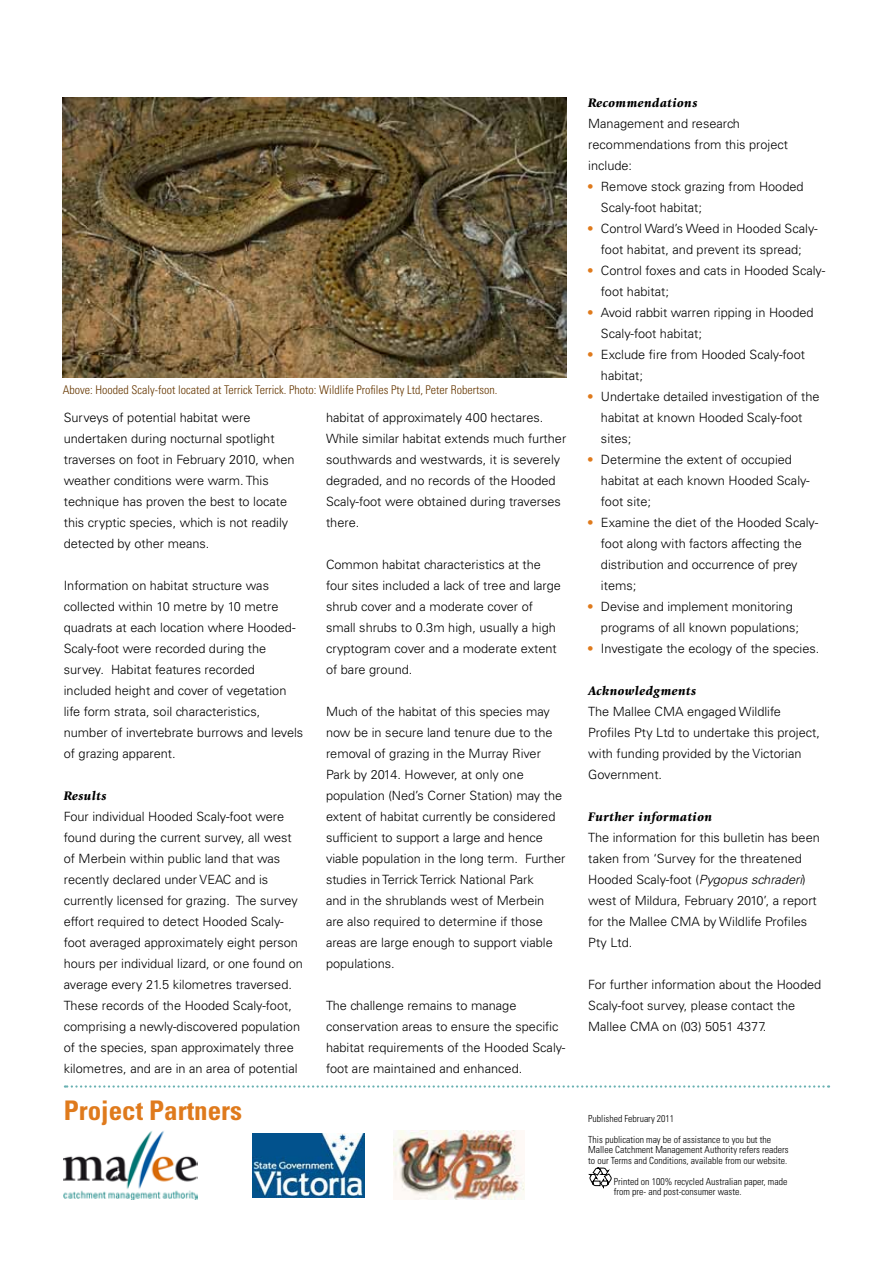
<style>
.page{position:relative;width:893px;height:1263px;background:#fff}
.page>*{position:absolute;margin:0;border:0;box-sizing:border-box;transform-origin:0 0}
.t1{font:700 condensed 27px "Univers LT Std";color:#df7a1c}
.t2{font:italic 900 12.9px "Giovanni Std";letter-spacing:.03em;color:#000}
.t3{font:300 12.75px/21px "Univers LT Std";color:#000}
.t4{font:300 condensed 12px "Univers LT Std";color:#663700}
.t5{font:300 condensed 9.75px/10.5px "Univers LT Std";color:#000}
.s1{font-weight:400;color:#df7a1c}
.s2{font-style:italic}
</style>
<div class="page">
<img style="left:63px;top:97px;width:504px;height:281px">
<img style="left:394px;top:1130px;width:130px;height:69px">
<img style="left:253px;top:1133px;width:112px;height:64px">
<svg style="left:589px;top:1167px;width:23px;height:22px"></svg>
<img style="left:64px;top:1131px;width:134px;height:68px">
<svg style="left:65px;top:1085px;width:764px;height:3px"></svg>
<p class="t4" style="left:63px;top:383px;width:436px">Above: Hooded Scaly-foot located at Terrick Terrick. Photo: Wildlife Profiles Pty Ltd, Peter Robertson.</p>
<p class="t3" style="left:64px;top:406px;width:232px">Surveys of potential habitat were undertaken during nocturnal spotlight traverses on foot in February 2010, when weather conditions were warm. This technique has proven the best to locate this cryptic species, which is not readily detected by other means.</p>
<p class="t3" style="left:64px;top:574px;width:241px">Information on habitat structure was collected within 10 metre by 10 metre quadrats at each location where Hooded-Scaly-foot were recorded during the survey. Habitat features recorded included height and cover of vegetation life form strata, soil characteristics, number of invertebrate burrows and levels of grazing apparent.</p>
<p class="t2" style="left:64px;top:788px;width:44px">Results</p>
<p class="t3" style="left:64px;top:805px;width:241px">Four individual Hooded Scaly-foot were found during the current survey, all west of Merbein within public land that was recently declared under VEAC and is currently licensed for grazing. The survey effort required to detect Hooded Scaly&shy;foot averaged approximately eight person hours per individual lizard, or one found on average every 21.5 kilometres traversed.<br>These records of the Hooded Scaly-foot, comprising a newly-discovered population of the species, span approximately three kilometres, and are in an area of potential</p>
<h1 class="t1" style="left:64px;top:1093px;width:180px">Project Partners</h1>
<p class="t3" style="left:326px;top:406px;width:242px">habitat of approximately 400 hectares.<br>While similar habitat extends much further southwards and westwards, it is severely degraded, and no records of the Hooded Scaly-foot were obtained during traverses there.</p>
<p class="t3" style="left:326px;top:553px;width:237px">Common habitat characteristics at the four sites included a lack of tree and large shrub cover and a moderate cover of small shrubs to 0.3m high, usually a high cryptogram cover and a moderate extent of bare ground.</p>
<p class="t3" style="left:326px;top:700px;width:241px">Much of the habitat of this species may now be in secure land tenure due to the removal of grazing in the Murray River Park by 2014. However, at only one population (Ned’s Corner Station) may the extent of habitat currently be considered sufficient to support a large and hence viable population in the long term. Further studies in Terrick Terrick National Park<br>and in the shrublands west of Merbein<br>are also required to determine if those areas are large enough to support viable populations.</p>
<p class="t3" style="left:326px;top:994px;width:241px">The challenge remains to manage conservation areas to ensure the specific habitat requirements of the Hooded Scaly&shy;foot are maintained and enhanced.</p>
<p class="t2" style="left:588px;top:95px;width:111px">Recommendations</p>
<p class="t3" style="left:588px;top:113px;width:201px">Management and research recommendations from this project include:</p>
<p class="t3" style="left:601px;top:176px;width:204px;text-indent:-13px"><span class="s1">•</span> Remove stock grazing from Hooded<br>Scaly-foot habitat;</p>
<p class="t3" style="left:588px;top:218px;width:231px;text-align:center"><span class="s1">•</span> Control Ward’s Weed in Hooded Scaly&shy;foot habitat, and prevent its spread;</p>
<p class="t3" style="left:601px;top:260px;width:226px;text-indent:-13px"><span class="s1">•</span> Control foxes and cats in Hooded Scaly&shy;foot habitat;</p>
<p class="t3" style="left:601px;top:302px;width:214px;text-indent:-13px"><span class="s1">•</span> Avoid rabbit warren ripping in Hooded<br>Scaly-foot habitat;</p>
<p class="t3" style="left:601px;top:344px;width:205px;text-indent:-13px"><span class="s1">•</span> Exclude fire from Hooded Scaly-foot habitat;</p>
<p class="t3" style="left:601px;top:386px;width:220px;text-indent:-13px"><span class="s1">•</span> Undertake detailed investigation of the habitat at known Hooded Scaly-foot sites;</p>
<p class="t3" style="left:601px;top:449px;width:210px;text-indent:-13px"><span class="s1">•</span> Determine the extent of occupied habitat at each known Hooded Scaly&shy;foot site;</p>
<p class="t3" style="left:601px;top:512px;width:219px;text-indent:-13px"><span class="s1">•</span> Examine the diet of the Hooded Scaly&shy;foot along with factors affecting the distribution and occurrence of prey items;</p>
<p class="t3" style="left:601px;top:596px;width:200px;text-indent:-13px"><span class="s1">•</span> Devise and implement monitoring programs of all known populations;</p>
<p class="t3" style="left:588px;top:638px;width:233px"><span class="s1">•</span> Investigate the ecology of the species.</p>
<p class="t2" style="left:588px;top:683px;width:109px">Acknowledgments</p>
<p class="t3" style="left:588px;top:701px;width:233px">The Mallee CMA engaged Wildlife<br>Profiles Pty Ltd to undertake this project, with funding provided by the Victorian<br>Government.</p>
<p class="t2" style="left:588px;top:809px;width:125px">Further information</p>
<p class="t3" style="left:588px;top:827px;width:233px">The information for this bulletin has been taken from ‘Survey for the threatened Hooded Scaly-foot (<span class="s2">Pygopus schraderi</span>) west of Mildura, February 2010’, a report for the Mallee CMA by Wildlife Profiles Pty Ltd.</p>
<p class="t3" style="left:588px;top:974px;width:235px">For further information about the Hooded<br>Scaly-foot survey, please contact the<br>Mallee CMA on (03) 5051 4377.</p>
<p class="t5" style="left:588px;top:1108px;width:184px;line-height:21px">Published February 2011<br>This publication may be of assistance to you but the</p>
<p class="t5" style="left:588px;top:1145px;width:202px">Mallee Catchment Management Authority refers readers to our Terms and Conditions, available from our website.</p>
<p class="t5" style="left:614px;top:1176px;width:175px">Printed on 100% recycled Australian paper, made from pre- and post-consumer waste.</p>
</div>
